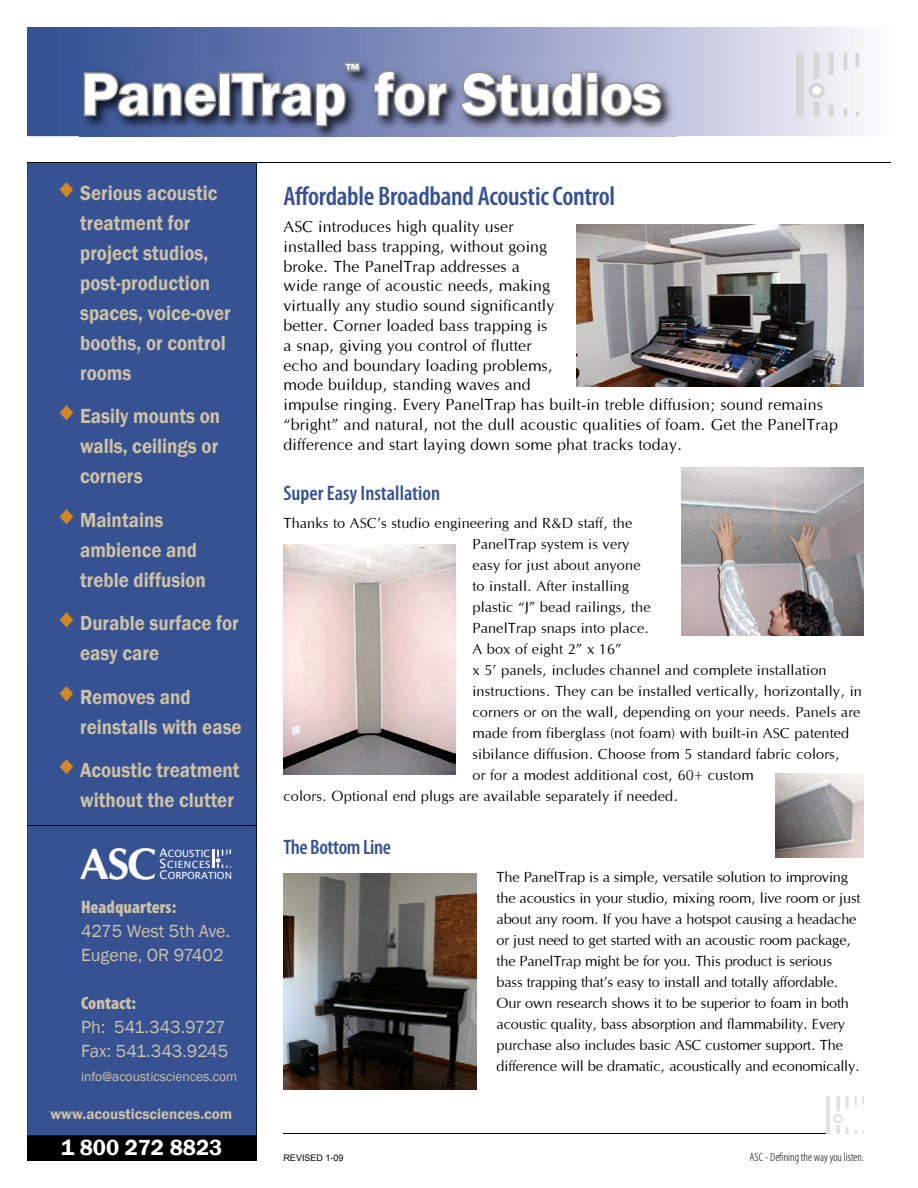
<style>
.page{position:relative;width:918px;height:1188px;background:#fff}
.page>*{position:absolute;margin:0;border:0;box-sizing:border-box;transform-origin:0 0}
.t1{font:600 61.5px "Franklin Gothic";letter-spacing:-.005em;color:#fff}
.t2{font:700 45px "Optane";color:#fff}
.t3{font:600 condensed 27px "Myriad Pro";letter-spacing:-.01em;color:#365293}
.t4{font:600 22.5px "Franklin Gothic";color:#fff}
.t5{font:600 21px/30px "Franklin Gothic";color:#cdc1a6;scale:.9 1}
.t6{font:600 condensed 21px "Myriad Pro";color:#365293}
.t7{font:600 condensed 21px "Myriad Pro";letter-spacing:-.02em;color:#365293}
.t8{font:18px/24px "Franklin Gothic";color:#cdc1a6}
.t9{font:900 condensed 18px "Myriad Pro";color:#cdc1a6}
.t10{font:16.5px/19.8px "Optane";color:#000}
.t11{font:15px "Optane";color:#000}
.t12{font:15px/21px "Optane";letter-spacing:-.02em;color:#000}
.t13{font:600 15px "Franklin Gothic";color:#cdc1a6}
.t14{font:600 15px "Franklin Gothic";color:#fff}
.t15{font:13.5px "Franklin Gothic";color:#cdc1a6}
.t16{font:300 condensed 12px "Myriad Pro";color:#000}
.t17{font:9.9px "Lucida Sans";color:#fff}
.t18{font:9.9px "Lucida Sans";letter-spacing:.06em;color:#fff}
.t19{font:9px "Arial";color:#000}
.s1{font-size:11.85px}
.s2{font-size:12.6px}
</style>
<div class="page">
<div style="left:28px;top:163px;width:228px;height:997px;background:#365293"></div>
<svg style="left:27px;top:27px;width:833px;height:109px;background:#9ca7ca"></svg>
<hr style="left:27px;top:162px;width:864px;height:1px;background:#000">
<hr style="left:256px;top:163px;width:1px;height:998px;background:#000">
<img style="left:79px;top:59px;width:598px;height:79px">
<svg style="left:82px;top:70px;width:137px;height:49px;background:#4e5a77"></svg>
<div style="left:218px;top:72px;width:12px;height:44px;border:3px solid #939393"></div>
<svg style="left:229px;top:47px;width:133px;height:81px;background:#5e698d"></svg>
<svg style="left:372px;top:69px;width:77px;height:49px;background:#6a7087"></svg>
<svg style="left:458px;top:70px;width:205px;height:49px;background:#787b8a"></svg>
<div style="left:28px;top:1135px;width:228px;height:26px;background:#000"></div>
<hr style="left:27px;top:825px;width:229px;height:1px;background:#000">
<hr style="left:27px;top:163px;width:1px;height:998px;background:#000">
<img style="left:826px;top:1096px;width:38px;height:38px">
<hr style="left:284px;top:1134px;width:542px;height:1px;background:#000">
<svg style="left:212px;top:850px;width:19px;height:18px"></svg>
<svg style="left:814px;top:53px;width:5px;height:26px"></svg>
<svg style="left:829px;top:53px;width:5px;height:22px"></svg>
<svg style="left:844px;top:53px;width:3px;height:18px"></svg>
<svg style="left:856px;top:53px;width:3px;height:14px"></svg>
<svg style="left:814px;top:101px;width:5px;height:16px"></svg>
<svg style="left:829px;top:104px;width:5px;height:13px"></svg>
<svg style="left:844px;top:108px;width:3px;height:9px"></svg>
<svg style="left:856px;top:111px;width:3px;height:6px"></svg>
<div style="left:797px;top:53px;width:7px;height:64px;background:#d6d6d6"></div>
<div style="left:809px;top:83px;width:16px;height:15px;background:#d6d6d6;border-radius:50%"></div>
<div style="left:812px;top:86px;width:9px;height:9px;background:#fff;border-radius:50%"></div>
<img style="left:682px;top:468px;width:182px;height:167px">
<img style="left:776px;top:774px;width:88px;height:84px">
<img style="left:284px;top:544px;width:172px;height:231px">
<img style="left:576px;top:225px;width:288px;height:162px">
<img style="left:284px;top:874px;width:192px;height:216px">
<p class="t14" style="left:346px;top:60px;width:14px">™</p>
<h1 class="t1" style="left:81px;top:56px;width:582px">PanelTrap for Studios</h1>
<h3 class="t5" style="left:80px;top:178px;width:169px">Serious acoustic treatment for project studios, post-production spaces, voice-over booths, or control rooms</h3>
<h3 class="t5" style="left:80px;top:402px;width:157px;text-align:justify">Easily mounts on walls, ceilings or corners</h3>
<h3 class="t5" style="left:80px;top:505px;width:141px">Maintains ambience and treble diffusion</h3>
<h3 class="t5" style="left:80px;top:609px;width:178px">Durable surface for easy care</h3>
<h3 class="t5" style="left:80px;top:682px;width:181px">Removes and reinstalls with ease</h3>
<h3 class="t5" style="left:80px;top:756px;width:179px">Acoustic treatment without the clutter</h3>
<h2 class="t2" style="left:80px;top:837px;width:79px">ASC</h2>
<p class="t17" style="left:160px;top:848px;width:52px"><span class="s1">A</span>COUSTIC</p>
<p class="t18" style="left:159px;top:859px;width:53px"><span class="s2">S</span>CIENCES</p>
<p class="t17" style="left:160px;top:870px;width:74px"><span class="s1">C</span>ORPORATION</p>
<p class="t9" style="left:81px;top:897px;width:97px">Headquarters:</p>
<p class="t8" style="left:81px;top:919px;width:151px">4275 West 5th Ave.<br>Eugene, OR 97402</p>
<p class="t9" style="left:81px;top:993px;width:57px">Contact:</p>
<p class="t8" style="left:81px;top:1015px;width:149px">Ph: 541.343.9727<br>Fax: 541.343.9245</p>
<p class="t15" style="left:81px;top:1068px;width:158px">info@acousticsciences.com</p>
<p class="t13" style="left:50px;top:1104px;width:183px">www.acousticsciences.com</p>
<h3 class="t4" style="left:61px;top:1134px;width:163px">1 800 272 8823</h3>
<h3 class="t3" style="left:284px;top:182px;width:333px">Affordable Broadband Acoustic Control</h3>
<p class="t10" style="left:284px;top:216px;width:556px">ASC introduces high quality user<br>installed bass trapping, without going<br>broke. The PanelTrap addresses a<br>wide range of acoustic needs, making<br>virtually any studio sound significantly<br>better. Corner loaded bass trapping is<br>a snap, giving you control of flutter<br>echo and boundary loading problems,<br>mode buildup, standing waves and<br>impulse ringing. Every PanelTrap has built-in treble diffusion; sound remains “bright” and natural, not the dull acoustic qualities of foam. Get the PanelTrap difference and start laying down some phat tracks today.</p>
<h3 class="t6" style="left:284px;top:482px;width:158px">Super Easy Installation</h3>
<p class="t11" style="left:284px;top:514px;width:351px">Thanks to ASC’s studio engineering and R&amp;D staff, the</p>
<p class="t11" style="left:473px;top:535px;width:159px">PanelTrap system is very</p>
<p class="t11" style="left:473px;top:556px;width:170px">easy for just about anyone</p>
<p class="t11" style="left:473px;top:577px;width:158px">to install. After installing</p>
<p class="t11" style="left:473px;top:598px;width:180px">plastic “J” bead railings, the</p>
<p class="t11" style="left:473px;top:619px;width:178px">PanelTrap snaps into place.</p>
<p class="t11" style="left:473px;top:640px;width:151px">A box of eight 2” x 16”</p>
<p class="t11" style="left:473px;top:661px;width:356px">x 5’ panels, includes channel and complete installation</p>
<p class="t11" style="left:473px;top:682px;width:391px">instructions. They can be installed vertically, horizontally, in</p>
<p class="t11" style="left:473px;top:703px;width:390px">corners or on the wall, depending on your needs. Panels are</p>
<p class="t11" style="left:473px;top:724px;width:378px">made from fiberglass (not foam) with built-in ASC patented</p>
<p class="t11" style="left:473px;top:745px;width:369px">sibilance diffusion. Choose from 5 standard fabric colors,</p>
<p class="t11" style="left:473px;top:766px;width:283px">or for a modest additional cost, 60+ custom</p>
<p class="t11" style="left:284px;top:787px;width:396px">colors. Optional end plugs are available separately if needed.</p>
<h3 class="t7" style="left:284px;top:835px;width:109px">The Bottom Line</h3>
<p class="t12" style="left:497px;top:866px;width:366px">The PanelTrap is a simple, versatile solution to improving the acoustics in your studio, mixing room, live room or just about any room. If you have a hotspot causing a headache or just need to get started with an acoustic room package, the PanelTrap might be for you. This product is serious bass trapping that’s easy to install and totally affordable.<br>Our own research shows it to be superior to foam in both acoustic quality, bass absorption and flammability. Every purchase also includes basic ASC customer support. The difference will be dramatic, acoustically and economically.</p>
<p class="t19" style="left:284px;top:1152px;width:62px">REVISED 1-09</p>
<p class="t16" style="left:750px;top:1151px;width:116px">ASC - Defining the way you listen.</p>
</div>
